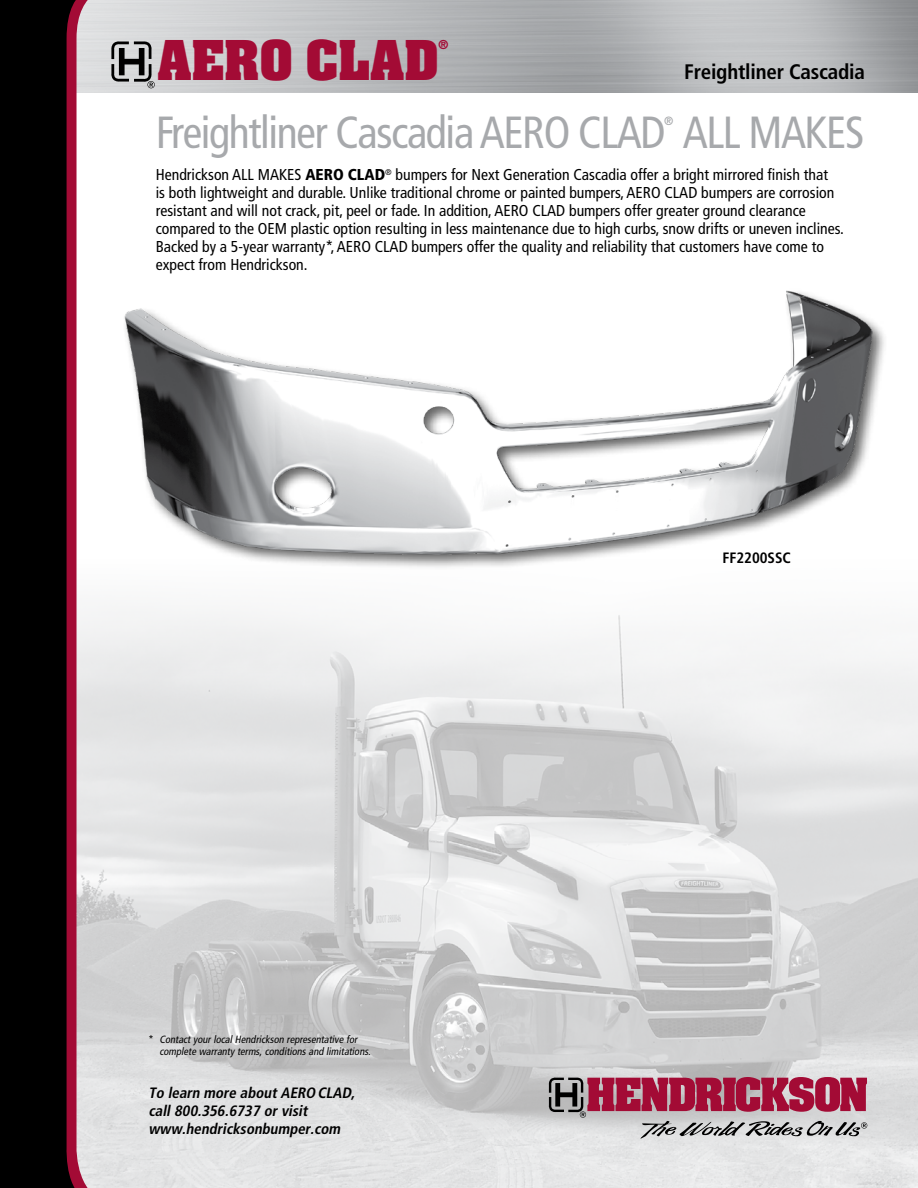
<style>
.page{position:relative;width:918px;height:1188px;background:#fff}
.page>*{position:absolute;margin:0;border:0;box-sizing:border-box;transform-origin:0 0}
.t1{font:700 46.65px "Aachen";color:#a30b35}
.t2{font:condensed 45px "Frutiger LT Std";letter-spacing:-.03em;color:#a7a9ac}
.t3{font:700 condensed 21px "Frutiger LT Std";letter-spacing:-.01em;color:#000}
.t4{font:condensed 15.75px/18px "Frutiger LT Std";color:#000}
.t5{font:italic 700 condensed 15px/18px "Frutiger LT Std";color:#000}
.t6{font:700 condensed 15px "Frutiger LT Std";color:#000}
.t7{font:700 condensed 12px "Frutiger LT Std";color:#a7a9ac}
.t8{font:italic condensed 10.5px/12px "Frutiger LT Std";color:#000}
.t9{font:700 10.5px "Aachen";color:#a30b35}
.s1{font-weight:900}
.s2{font-style:normal}
</style>
<div class="page">
<img style="left:114px;top:609px;width:804px;height:579px">
<svg style="left:105px;top:0;width:9px;height:1188px"></svg>
<svg style="left:0;top:0;width:105px;height:1188px;background:#4a363c"></svg>
<svg style="left:111px;top:41px;width:44px;height:47px;background:#8a8b8c"></svg>
<img style="left:96px;top:254px;width:788px;height:336px">
<svg style="left:549px;top:1077px;width:318px;height:62px;background:#ae7384"></svg>
<h1 class="t1" style="left:158px;top:27px;width:282px">AERO CLAD</h1>
<p class="t9" style="left:439px;top:37px;width:11px">®</p>
<h3 class="t3" style="left:684px;top:60px;width:182px">Freightliner Cascadia</h3>
<h2 class="t2" style="left:156px;top:107px;width:710px">Freightliner Cascadia AERO CLAD ALL MAKES</h2>
<p class="t7" style="left:664px;top:114px;width:11px">®</p>
<p class="t4" style="left:156px;top:166px;width:690px">Hendrickson ALL MAKES <span class="s1">AERO CLAD</span><sup>®</sup> bumpers for Next Generation Cascadia offer a bright mirrored finish that<br>is both lightweight and durable. Unlike traditional chrome or painted bumpers, AERO CLAD bumpers are corrosion resistant and will not crack, pit, peel or fade. In addition, AERO CLAD bumpers offer greater ground clearance compared to the OEM plastic option resulting in less maintenance due to high curbs, snow drifts or uneven inclines.<br>Backed by a 5-year warranty*, AERO CLAD bumpers offer the quality and reliability that customers have come to expect from Hendrickson.</p>
<p class="t8" style="left:159px;top:1034px;width:215px;text-indent:-11px"><span class="s2">*</span> ContactyourlocalHendrickson representative for complete warranty terms,conditionsand limitations.</p>
<p class="t5" style="left:148px;top:1084px;width:211px">To learn more aboutAERO CLAD, call800.356.6737 orvisit www.hendricksonbumper.com</p>
<p class="t6" style="left:723px;top:549px;width:70px">FF2200SSC</p>
</div>
